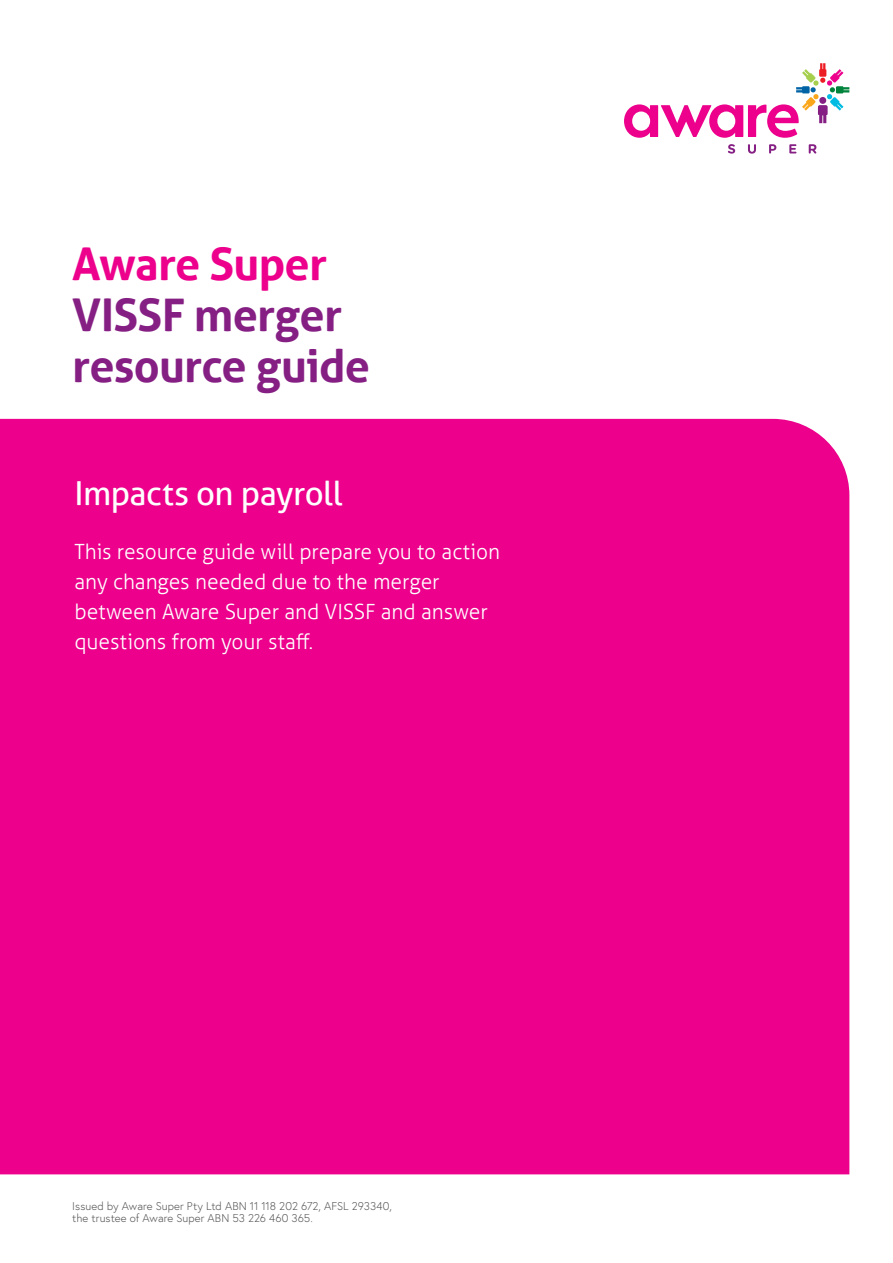
<style>
.page{position:relative;width:893px;height:1263px;background:#fff}
.page>*{position:absolute;margin:0;border:0;box-sizing:border-box;transform-origin:0 0}
.t1{font:700 45px/51px "Aller";letter-spacing:-.015em;color:#851f83}
.t2{font:700 45px "Aller";letter-spacing:-.015em;color:#ec008c}
.t3{font:33px "Aller";letter-spacing:-.015em;color:#fff}
.t4{font:300 21px/30px "Aller";letter-spacing:-.005em;color:#fff}
.t5{font:300 11.25px/12.8px "Europa";letter-spacing:.01em;color:#4d4d4f}
</style>
<div class="page">
<div style="left:0;top:419px;width:849px;height:755px;background:#ec008c"></div>
<svg style="left:728px;top:144px;width:7px;height:10px"></svg>
<svg style="left:748px;top:144px;width:8px;height:10px"></svg>
<svg style="left:769px;top:144px;width:7px;height:10px"></svg>
<svg style="left:789px;top:144px;width:7px;height:9px"></svg>
<svg style="left:809px;top:144px;width:7px;height:10px"></svg>
<svg style="left:624px;top:63px;width:225px;height:75px"></svg>
<h1 class="t2" style="left:72px;top:236px;width:256px">Aware Super</h1>
<h1 class="t1" style="left:72px;top:289px;width:299px">VISSF merger resource guide</h1>
<h2 class="t3" style="left:74px;top:473px;width:270px">Impacts on payroll</h2>
<p class="t4" style="left:74px;top:536px;width:427px">This resource guide will prepare you to action any changes needed due to the merger between Aware Super and VISSF and answer questions from your staff.</p>
<p class="t5" style="left:72px;top:1199px;width:321px">Issued by Aware Super Pty Ltd ABN 11 118 202 672, AFSL 293340, the trustee of Aware Super ABN 53 226 460 365.</p>
</div>
